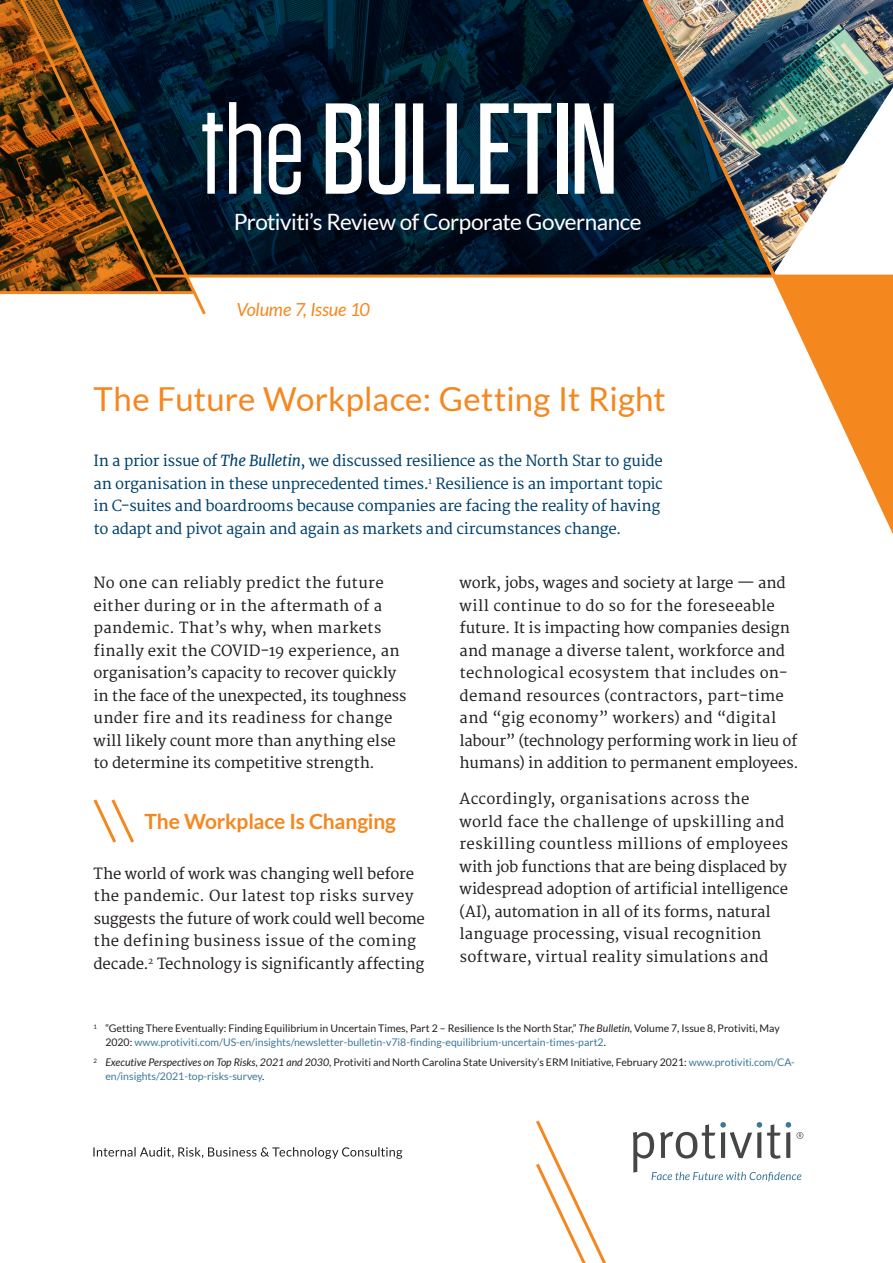
<style>
.page{position:relative;width:893px;height:1263px;background:#fff}
.page>*{position:absolute;margin:0;border:0;box-sizing:border-box;transform-origin:0 0}
.t1{font:500 129px "Tungsten";letter-spacing:-.01em;color:#fff}
.Headline_-_22_26_-_O{font:33px "Lato";letter-spacing:.005em;color:#f5871f}
.t2{font:22.5px "Lato";letter-spacing:-.025em;color:#fff}
.Subhead_-_Orange_-_1{font:700 21px "Lato";letter-spacing:-.01em;color:#f5871f}
.t3{font:italic 18px "Lato";letter-spacing:-.01em;color:#f5871f}
.Body_Intro_-_10_15{font:15px/22.5px "Merriweather";letter-spacing:.005em;color:#231f20}
.Body_Intro_-_10_15-2{font:15px/22.5px "Merriweather";letter-spacing:-.02em;color:#00416b}
.Footnote_-_7_9{font:10.5px/13.5px "Lato";color:#231f20}
.s1{font-weight:400}
.s2{font-style:italic}
.s3{color:#3b7898}
</style>
<div class="page">
<svg style="left:94px;top:799px;width:40px;height:44px"></svg>
<svg style="left:206px;top:0;width:420px;height:275px;background:#001628"></svg>
<svg style="left:633px;top:1122px;width:170px;height:59px"></svg>
<svg style="left:536px;top:1120px;width:70px;height:143px"></svg>
<svg style="left:93px;top:1147px;width:309px;height:12px"></svg>
<svg style="left:163px;top:0;width:43px;height:275px;background:#041b2b"></svg>
<svg style="left:3px;top:0;width:160px;height:275px;background:#543617"></svg>
<img style="left:626px;top:0;width:267px;height:275px">
<svg style="left:0;top:275px;width:893px;height:259px"></svg>
<h1 class="t1" style="left:200px;top:82px;width:420px"><span class="s1">the</span> BULLETIN</h1>
<h3 class="t2" style="left:234px;top:209px;width:409px">Protiviti’s Review of Corporate Governance</h3>
<p class="t3" style="left:236px;top:300px;width:135px">Volume 7, Issue 10</p>
<p class="Headline_-_22_26_-_O" style="left:94px;top:380px;width:574px">The Future Workplace: Getting It Right</p>
<p class="Body_Intro_-_10_15-2" style="left:94px;top:450px;width:571px">In a prior issue of <span class="s2">The Bulletin</span>, we discussed resilience as the North Star to guide an organisation in these unprecedented times.<sup>1</sup> Resilience is an important topic in C-suites and boardrooms because companies are facing the reality of having to adapt and pivot again and again as markets and circumstances change.</p>
<p class="Body_Intro_-_10_15" style="left:94px;top:572px;width:315px">No one can reliably predict the future either during or in the aftermath of a pandemic. That’s why, when markets finally exit the COVID-19 experience, an organisation’s capacity to recover quickly in the face of the unexpected, its toughness under fire and its readiness for change will likely count more than anything else to determine its competitive strength.</p>
<p class="Body_Intro_-_10_15" style="left:460px;top:572px;width:341px">work, jobs, wages and society at large — and will continue to do so for the foreseeable future. It is impacting how companies design and manage a diverse talent, workforce and technological ecosystem that includes on&shy;demand resources (contractors, part-time and “gig economy” workers) and “digital labour” (technology performing work in lieu of humans) in addition to permanent employees.</p>
<p class="Body_Intro_-_10_15" style="left:460px;top:788px;width:330px">Accordingly, organisations across the world face the challenge of upskilling and reskilling countless millions of employees with job functions that are being displaced by widespread adoption of artificial intelligence (AI), automation in all of its forms, natural language processing, visual recognition software, virtual reality simulations and</p>
<p class="Subhead_-_Orange_-_1" style="left:145px;top:809px;width:253px">The Workplace Is Changing</p>
<p class="Body_Intro_-_10_15" style="left:94px;top:863px;width:333px">The world of work was changing well before the pandemic. Our latest top risks survey suggests the future of work could well become the defining business issue of the coming decade.<sup>2</sup> Technology is significantly affecting</p>
<p class="Footnote_-_7_9" style="left:105px;top:1022px;width:676px;text-indent:-12px"><sup>1</sup> “Getting There Eventually: Finding Equilibrium in Uncertain Times, Part 2 – Resilience Is the North Star,” <span class="s2">The Bulletin</span>, Volume 7, Issue 8, Protiviti, May<br>2020: <span class="s3">www.protiviti.com/US-en/insights/newsletter-bulletin-v7i8-finding-equilibrium-uncertain-times-part2</span>.</p>
<p class="Footnote_-_7_9" style="left:105px;top:1055px;width:691px;text-indent:-12px"><sup>2</sup> <span class="s2">Executive Perspectives on Top Risks, 2021 and 2030</span>, Protiviti and North Carolina State University’s ERM Initiative, February 2021: <span class="s3">www.protiviti.com/CA&shy;en/insights/2021-top-risks-survey</span>.</p>
</div>
